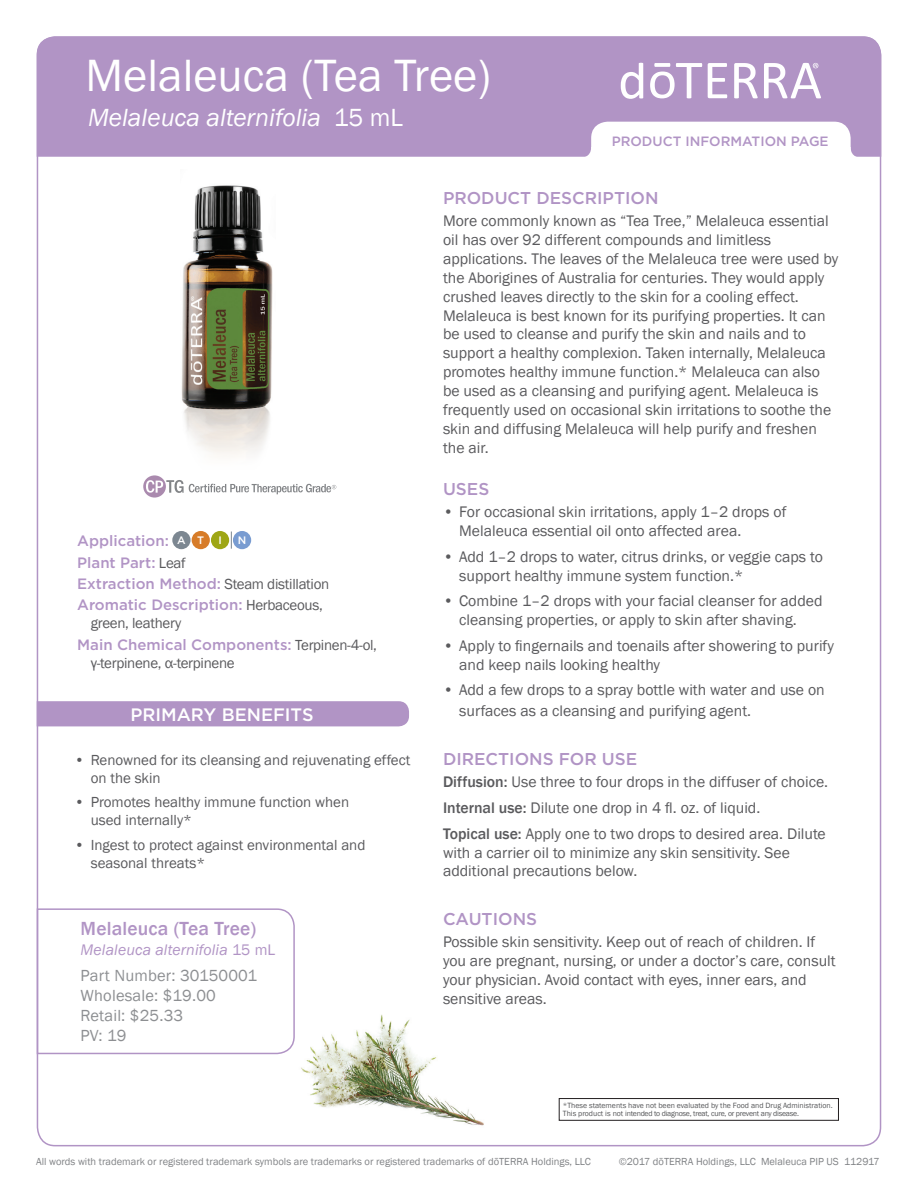
<style>
.page{position:relative;width:918px;height:1188px;background:#fff}
.page>*{position:absolute;margin:0;border:0;box-sizing:border-box;transform-origin:0 0}
.t1{font:46.5px "Franklin Gothic";color:#fff}
.t2{font:italic 25.5px "Franklin Gothic";color:#fff}
.t3{font:500 19.5px "Franklin Gothic";letter-spacing:.01em;color:#b194c5}
.t4{font:500 18px "Gotham";color:#fff}
.t5{font:500 17.1px "Gotham";color:#b194c5}
.t6{font:16.5px/19.8px "Franklin Gothic";letter-spacing:.01em;color:#8d8f92}
.t7{font:15.75px/18.9px "Franklin Gothic";color:#5a5a5d}
.t8{font:italic 15.75px "Franklin Gothic";letter-spacing:.01em;color:#b194c5}
.t9{font:15px/18px "Franklin Gothic";color:#5a5a5d}
.t10{font:500 15px/21.5px "Gotham";color:#b194c5}
.t11{font:15px "Franklin Gothic";letter-spacing:-.02em;color:#5a5a5d}
.t12{font:500 13.5px "Gotham";color:#b194c5}
.t13{font:500 10.8px "Gotham";color:#fff}
.t14{font:10.5px "Franklin Gothic";color:#808285}
.t15{font:7.8px/8.6px "Franklin Gothic";color:#57585a}
.s1{font-style:normal}
.s2{font-family:"Franklin Gothic";font-weight:400;color:#5a5a5d}
.s3{font-weight:500}
</style>
<div class="page">
<div style="left:37px;top:36px;width:844px;height:121px;background:#b194c5"></div>
<svg style="left:734px;top:63px;width:24px;height:35px"></svg>
<svg style="left:708px;top:63px;width:19px;height:35px"></svg>
<svg style="left:650px;top:63px;width:52px;height:35px"></svg>
<svg style="left:621px;top:63px;width:22px;height:36px"></svg>
<svg style="left:764px;top:63px;width:57px;height:35px"></svg>
<svg style="left:581px;top:122px;width:280px;height:35px"></svg>
<div style="left:559px;top:1098px;width:280px;height:22px;border:1px solid #231f20"></div>
<svg style="left:143px;top:475px;width:193px;height:23px"></svg>
<svg style="left:231px;top:532px;width:1px;height:17px"></svg>
<div style="left:172px;top:531px;width:19px;height:18px;background:#7c8791;border-radius:50%"></div>
<div style="left:192px;top:531px;width:18px;height:18px;background:#d77c29;border-radius:50%"></div>
<div style="left:211px;top:531px;width:18px;height:18px;background:#9ea615;border-radius:50%"></div>
<div style="left:233px;top:531px;width:18px;height:18px;background:#799cd1;border-radius:50%"></div>
<div style="left:37px;top:701px;width:372px;height:25px;background:#b194c5"></div>
<svg style="left:36px;top:908px;width:259px;height:147px"></svg>
<img style="left:291px;top:1001px;width:193px;height:125px">
<img style="left:181px;top:185px;width:92px;height:271px">
<h1 class="t1" style="left:85px;top:47px;width:407px">Melaleuca (Tea Tree)</h1>
<h2 class="t2" style="left:88px;top:101px;width:316px">Melaleuca alternifolia <span class="s1">15 mL</span></h2>
<p class="t10" style="left:77px;top:530px;width:129px">Application: <sup>A</sup> <sup>T</sup></p>
<p class="t13" style="left:218px;top:533px;width:5px">I</p>
<p class="t13" style="left:238px;top:533px;width:10px">N</p>
<p class="t10" style="left:77px;top:551px;width:254px">Plant Part: <span class="s2">Leaf<br></span>Extraction Method: <span class="s2">Steam distillation<br></span>Aromatic Description: <span class="s2">Herbaceous,</span></p>
<p class="t11" style="left:91px;top:614px;width:92px">green, leathery</p>
<p class="t10" style="left:77px;top:634px;width:301px">Main Chemical Components: <span class="s2">Terpinen-4-ol,</span></p>
<p class="t11" style="left:91px;top:654px;width:145px">γ-terpinene, α-terpinene</p>
<p class="t4" style="left:130px;top:703px;width:185px">PRIMARY BENEFITS</p>
<p class="t9" style="left:91px;top:751px;width:321px;text-indent:-16px">• Renowned for its cleansing and rejuvenating effect on the skin</p>
<p class="t9" style="left:91px;top:794px;width:260px;text-indent:-16px">• Promotes healthy immune function when used internally*</p>
<p class="t9" style="left:91px;top:837px;width:276px;text-indent:-16px">• Ingest to protect against environmental and seasonal threats*</p>
<p class="t3" style="left:81px;top:917px;width:177px">Melaleuca (Tea Tree)</p>
<p class="t8" style="left:81px;top:940px;width:196px">Melaleuca alternifolia <span class="s1">15 mL</span></p>
<p class="t6" style="left:81px;top:966px;width:178px">Part Number: 30150001<br>Wholesale: $19.00<br>Retail: $25.33<br>PV: 19</p>
<p class="t12" style="left:612px;top:132px;width:218px">PRODUCT INFORMATION PAGE</p>
<p class="t5" style="left:443px;top:187px;width:217px">PRODUCT DESCRIPTION</p>
<p class="t7" style="left:443px;top:212px;width:397px">More commonly known as “Tea Tree,” Melaleuca essential oil has over 92 different compounds and limitless applications. The leaves of the Melaleuca tree were used by the Aborigines of Australia for centuries. They would apply crushed leaves directly to the skin for a cooling effect.<br>Melaleuca is best known for its purifying properties. It can be used to cleanse and purify the skin and nails and to support a healthy complexion. Taken internally, Melaleuca promotes healthy immune function.* Melaleuca can also be used as a cleansing and purifying agent. Melaleuca is frequently used on occasional skin irritations to soothe the skin and diffusing Melaleuca will help purify and freshen the air.</p>
<p class="t5" style="left:443px;top:478px;width:48px">USES</p>
<p class="t7" style="left:459px;top:503px;width:329px;text-indent:-16px">• For occasional skin irritations, apply 1–2 drops of<br>Melaleuca essential oil onto affected area.</p>
<p class="t7" style="left:459px;top:547px;width:365px;text-indent:-16px">• Add 1–2 drops to water, citrus drinks, or veggie caps to support healthy immune system function.*</p>
<p class="t7" style="left:459px;top:592px;width:365px;text-indent:-16px">• Combine 1–2 drops with your facial cleanser for added cleansing properties, or apply to skin after shaving.</p>
<p class="t7" style="left:459px;top:636px;width:376px;text-indent:-16px">• Apply to fingernails and toenails after showering to purify and keep nails looking healthy</p>
<p class="t7" style="left:459px;top:680px;width:367px;line-height:21px;text-indent:-16px">• Add a few drops to a spray bottle with water and use on surfaces as a cleansing and purifying agent.</p>
<p class="t5" style="left:443px;top:748px;width:196px">DIRECTIONS FOR USE</p>
<p class="t7" style="left:443px;top:770px;width:387px;line-height:25.7px"><span class="s3">Diffusion:</span> Use three to four drops in the diffuser of choice.<br><span class="s3">Internal use:</span> Dilute one drop in 4 fl. oz. of liquid.<br><span class="s3">Topical use:</span> Apply one to two drops to desired area. Dilute</p>
<p class="t7" style="left:443px;top:843px;width:348px">with a carrier oil to minimize any skin sensitivity. See additional precautions below.</p>
<p class="t5" style="left:443px;top:908px;width:96px">CAUTIONS</p>
<p class="t7" style="left:443px;top:933px;width:394px">Possible skin sensitivity. Keep out of reach of children. If you are pregnant, nursing, or under a doctor’s care, consult your physician. Avoid contact with eyes, inner ears, and sensitive areas.</p>
<p class="t15" style="left:563px;top:1101px;width:271px">*These statements have not been evaluated by the Food and Drug Administration.<br>This product is not intended to diagnose, treat, cure, or prevent any disease.</p>
<p class="t14" style="left:619px;top:1155px;width:263px">©2017 dōTERRA Holdings, LLC Melaleuca PIP US 112917</p>
<p class="t14" style="left:36px;top:1155px;width:556px">All words with trademark or registered trademark symbols are trademarks or registered trademarks of dōTERRA Holdings, LLC</p>
</div>
